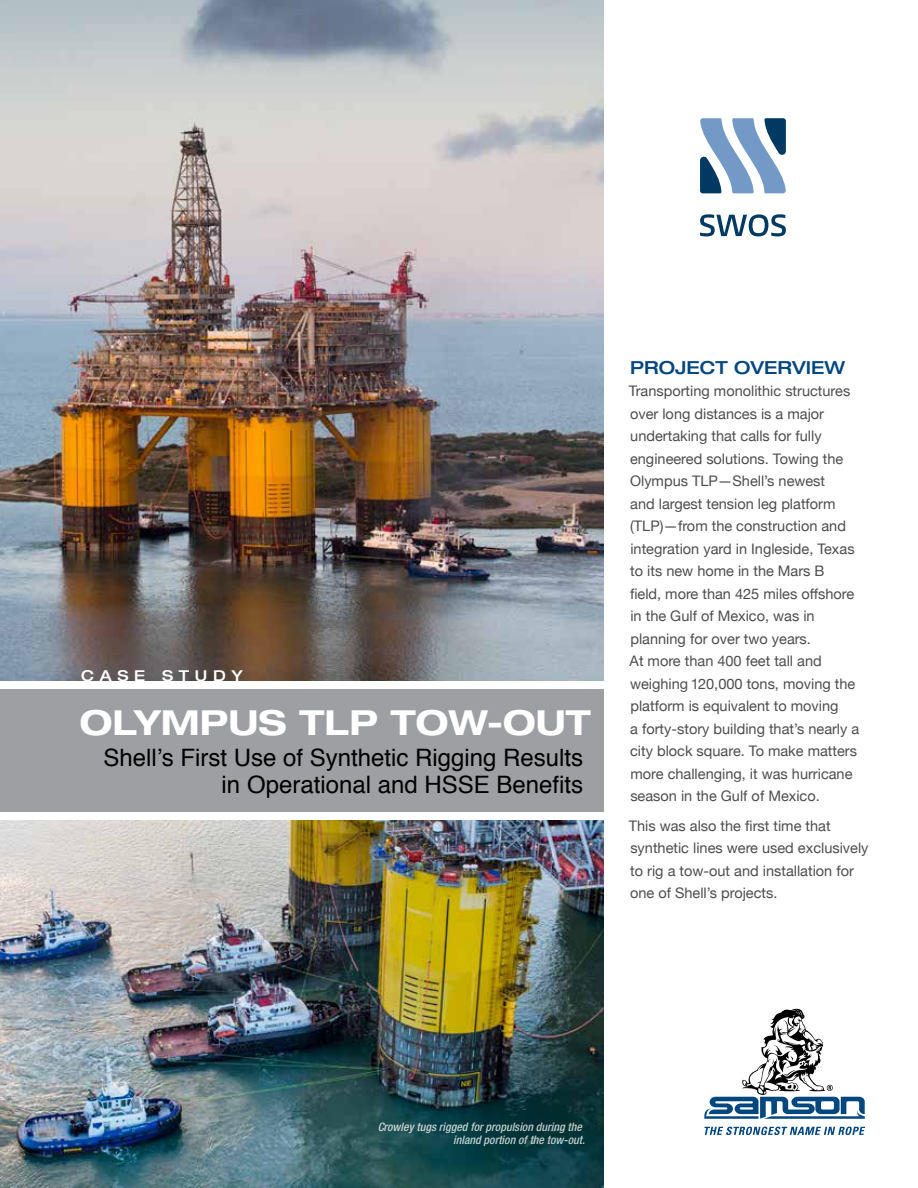
<style>
.page{position:relative;width:918px;height:1188px;background:#fff}
.page>*{position:absolute;margin:0;border:0;box-sizing:border-box;transform-origin:0 0}
.t1{font:700 expanded 34.5px "Helvetica Neue";color:#fff}
.t2{font:24px/27px "Helvetica";color:#000;text-align:right}
.t3{font:500 expanded 18px "Helvetica Neue";color:#00467f}
.t4{font:500 expanded 15px "Helvetica Neue";letter-spacing:.38em;color:#fff}
.t5{font:14.55px/22.5px "Helvetica Neue";color:#4d4d4f}
.t6{font:italic 500 condensed 11.7px/12.9px "Helvetica Neue";color:#fff;text-align:right}
</style>
<div class="page">
<img style="left:0;top:0;width:604px;height:681px">
<svg style="left:704px;top:1127px;width:161px;height:8px"></svg>
<svg style="left:704px;top:1008px;width:161px;height:111px"></svg>
<div style="left:0;top:689px;width:604px;height:122px;background:#9d9fa2"></div>
<img style="left:0;top:821px;width:604px;height:367px">
<svg style="left:700px;top:214px;width:86px;height:22px"></svg>
<svg style="left:700px;top:118px;width:86px;height:75px"></svg>
<p class="t4" style="left:81px;top:667px;width:163px">CASE STUDY</p>
<h1 class="t1" style="left:80px;top:702px;width:512px">OLYMPUS TLP TOW-OUT</h1>
<h2 class="t2" style="left:103px;top:745px;width:481px">Shell’s First Use of Synthetic Rigging Results in Operational and HSSE Benefits</h2>
<p class="t3" style="left:630px;top:356px;width:216px">PROJECT OVERVIEW</p>
<p class="t5" style="left:629px;top:381px;width:232px">Transporting monolithic structures over long distances is a major undertaking that calls for fully engineered solutions. Towing the<br>Olympus TLP—Shell’s newest<br>and largest tension leg platform (TLP)—from the construction and integration yard in Ingleside, Texas to its new home in the Mars B<br>field, more than 425 miles offshore in the Gulf of Mexico, was in planning for over two years.<br>At more than 400 feet tall and weighing 120,000 tons, moving the platform is equivalent to moving<br>a forty-story building that’s nearly a city block square. To make matters more challenging, it was hurricane season in the Gulf of Mexico.</p>
<p class="t5" style="left:629px;top:815px;width:241px">This was also the first time that synthetic lines were used exclusively to rig a tow-out and installation for one of Shell’s projects.</p>
<p class="t6" style="left:377px;top:1121px;width:209px">Crowley tugs rigged for propulsion during the inland portion of the tow-out.</p>
</div>
